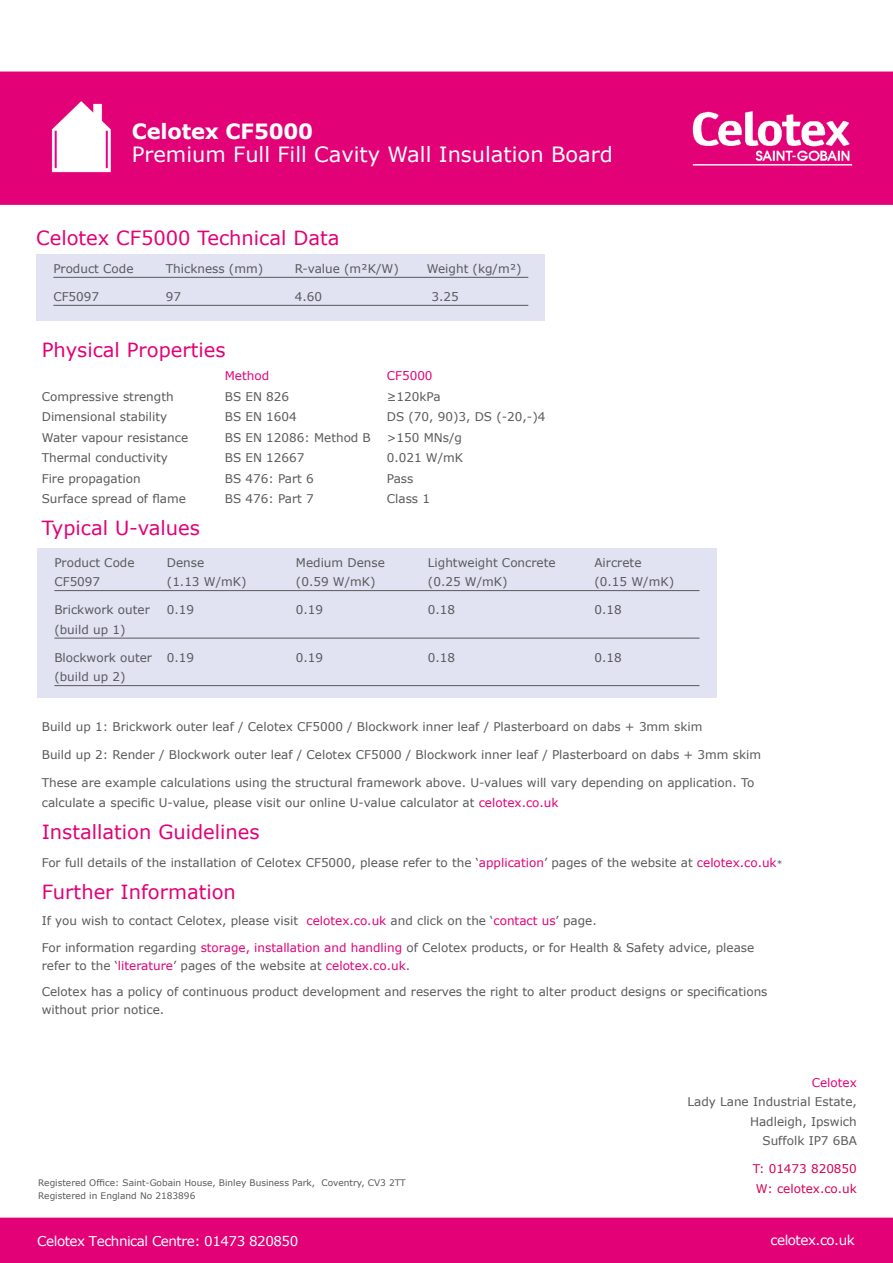
<style>
.page{position:relative;width:893px;height:1263px;background:#fff}
.page>*{position:absolute;margin:0;border:0;box-sizing:border-box;transform-origin:0 0}
.t1{font:21px "Verdana";color:#fff}
.t2{font:700 21px "Verdana";letter-spacing:-.01em;color:#fff}
.t3{font:19.5px "Verdana";color:#e20177}
.t4{font:13.5px "Verdana";letter-spacing:-.035em;color:#fff}
.t5{font:12px/19.5px "Verdana";color:#58595b}
.t6{font:12px/19.5px "Verdana";color:#d60057}
.t7{font:12px "Verdana";color:#e20177}
.t8{font:9px/13.5px "Verdana";color:#58595b}
.s1{color:#e20177}
.s2{font-size:9px}
</style>
<div class="page">
<div style="left:0;top:72px;width:893px;height:133px;background:#e20177"></div>
<img style="left:38px;top:87px;width:139px;height:99px">
<div style="left:0;top:1217px;width:893px;height:46px;background:#e20177"></div>
<div style="left:36px;top:254px;width:508px;height:66px;background:#e1e3f3"></div>
<hr style="left:53px;top:277px;width:475px;height:1px;background:#58595b">
<hr style="left:53px;top:305px;width:475px;height:1px;background:#58595b">
<div style="left:37px;top:548px;width:679px;height:149px;background:#e1e3f3"></div>
<hr style="left:54px;top:590px;width:645px;height:1px;background:#58595b">
<hr style="left:54px;top:638px;width:645px;height:1px;background:#58595b">
<hr style="left:54px;top:685px;width:645px;height:1px;background:#58595b">
<img style="left:673px;top:71px;width:198px;height:115px">
<h1 class="t2" style="left:132px;top:116px;width:183px">Celotex CF5000</h1>
<h1 class="t1" style="left:132px;top:140px;width:482px">Premium Full Fill Cavity Wall Insulation Board</h1>
<h2 class="t3" style="left:36px;top:225px;width:305px">Celotex CF5000 Technical Data</h2>
<p class="t5" style="left:53px;top:259px;width:82px">Product Code</p>
<p class="t5" style="left:166px;top:259px;width:99px">Thickness (mm)</p>
<p class="t5" style="left:295px;top:259px;width:106px">R-value (m²K/W)</p>
<p class="t5" style="left:427px;top:259px;width:96px">Weight (kg/m²)</p>
<p class="t5" style="left:53px;top:287px;width:47px">CF5097</p>
<p class="t5" style="left:166px;top:287px;width:17px">97</p>
<p class="t5" style="left:295px;top:287px;width:29px">4.60</p>
<p class="t5" style="left:431px;top:287px;width:29px">3.25</p>
<h2 class="t3" style="left:42px;top:336px;width:185px">Physical Properties</h2>
<p class="t7" style="left:225px;top:368px;width:46px">Method</p>
<p class="t7" style="left:387px;top:368px;width:47px">CF5000</p>
<p class="t5" style="left:42px;top:386px;width:133px">Compressive strength</p>
<p class="t5" style="left:225px;top:386px;width:66px">BS EN 826</p>
<p class="t5" style="left:387px;top:386px;width:55px">≥120kPa</p>
<p class="t5" style="left:42px;top:407px;width:127px">Dimensional stability</p>
<p class="t5" style="left:225px;top:407px;width:73px">BS EN 1604</p>
<p class="t5" style="left:387px;top:407px;width:160px">DS (70, 90)3, DS (-20,-)4</p>
<p class="t5" style="left:42px;top:427px;width:148px">Water vapour resistance</p>
<p class="t5" style="left:225px;top:427px;width:148px">BS EN 12086: Method B</p>
<p class="t5" style="left:387px;top:427px;width:77px">&gt;150 MNs/g</p>
<p class="t5" style="left:42px;top:448px;width:128px">Thermal conductivity</p>
<p class="t5" style="left:225px;top:448px;width:81px">BS EN 12667</p>
<p class="t5" style="left:387px;top:448px;width:78px">0.021 W/mK</p>
<p class="t5" style="left:42px;top:468px;width:100px">Fire propagation</p>
<p class="t5" style="left:225px;top:468px;width:91px">BS 476: Part 6</p>
<p class="t5" style="left:387px;top:468px;width:28px">Pass</p>
<p class="t5" style="left:42px;top:489px;width:146px">Surface spread of flame</p>
<p class="t5" style="left:225px;top:489px;width:91px">BS 476: Part 7</p>
<p class="t5" style="left:387px;top:489px;width:45px">Class 1</p>
<h2 class="t3" style="left:42px;top:515px;width:160px">Typical U-values</h2>
<p class="t5" style="left:54px;top:552px;width:82px">Product Code</p>
<p class="t5" style="left:167px;top:552px;width:39px">Dense</p>
<p class="t5" style="left:296px;top:552px;width:90px">Medium Dense</p>
<p class="t5" style="left:428px;top:552px;width:129px">Lightweight Concrete</p>
<p class="t5" style="left:594px;top:552px;width:49px">Aircrete</p>
<p class="t5" style="left:54px;top:572px;width:47px">CF5097</p>
<p class="t5" style="left:167px;top:572px;width:81px">(1.13 W/mK)</p>
<p class="t5" style="left:296px;top:572px;width:81px">(0.59 W/mK)</p>
<p class="t5" style="left:428px;top:572px;width:81px">(0.25 W/mK)</p>
<p class="t5" style="left:594px;top:572px;width:81px">(0.15 W/mK)</p>
<p class="t5" style="left:54px;top:600px;width:97px">Brickwork outer</p>
<p class="t5" style="left:167px;top:600px;width:29px">0.19</p>
<p class="t5" style="left:296px;top:600px;width:29px">0.19</p>
<p class="t5" style="left:428px;top:600px;width:29px">0.18</p>
<p class="t5" style="left:594px;top:600px;width:29px">0.18</p>
<p class="t5" style="left:54px;top:619px;width:73px">(build up 1)</p>
<p class="t5" style="left:54px;top:647px;width:141px">Blockwork outer 0.19</p>
<p class="t5" style="left:296px;top:647px;width:29px">0.19</p>
<p class="t5" style="left:428px;top:647px;width:29px">0.18</p>
<p class="t5" style="left:594px;top:647px;width:29px">0.18</p>
<p class="t5" style="left:54px;top:667px;width:73px">(build up 2)</p>
<p class="t5" style="left:42px;top:717px;width:662px">Build up 1: Brickwork outer leaf / Celotex CF5000 / Blockwork inner leaf / Plasterboard on dabs + 3mm skim</p>
<p class="t5" style="left:42px;top:745px;width:721px">Build up 2: Render / Blockwork outer leaf / Celotex CF5000 / Blockwork inner leaf / Plasterboard on dabs + 3mm skim</p>
<p class="t5" style="left:42px;top:773px;width:714px">These are example calculations using the structural framework above. U-values will vary depending on application. To calculate a specific U-value, please visit our online U-value calculator at <span class="s1">celotex.co.uk</span></p>
<h2 class="t3" style="left:42px;top:818px;width:219px">Installation Guidelines</h2>
<p class="t5" style="left:42px;top:852px;width:742px">For full details of the installation of Celotex CF5000, please refer to the ‘<span class="s1">application</span>’ pages of the website at <span class="s1">celotex.co.uk</span><span class="s2">*</span></p>
<h2 class="t3" style="left:42px;top:878px;width:196px">Further Information</h2>
<p class="t5" style="left:42px;top:911px;width:556px">If you wish to contact Celotex, please visit <span class="s1">celotex.co.uk</span> and click on the ‘<span class="s1">contact us</span>’ page.</p>
<p class="t5" style="left:42px;top:938px;width:714px;line-height:18px">For information regarding <span class="s1">storage, installation and handling</span> of Celotex products, or for Health &amp; Safety advice, please refer to the ‘<span class="s1">literature</span>’ pages of the website at <span class="s1">celotex.co.uk</span>.</p>
<p class="t5" style="left:42px;top:982px;width:727px;line-height:18px">Celotex has a policy of continuous product development and reserves the right to alter product designs or specifications without prior notice.</p>
<p class="t8" style="left:38px;top:1176px;width:369px">Registered Office: Saint-Gobain House, Binley Business Park, Coventry, CV3 2TT<br>Registered in England No 2183896</p>
<p class="t7" style="left:812px;top:1074px;width:47px">Celotex</p>
<p class="t5" style="left:687px;top:1092px;width:171px;text-align:right">Lady Lane Industrial Estate,<br>Hadleigh, Ipswich<br>Suffolk IP7 6BA</p>
<p class="t6" style="left:753px;top:1159px;width:106px">T: 01473 820850<br>W: celotex.co.uk</p>
<p class="t4" style="left:37px;top:1232px;width:262px">Celotex Technical Centre: 01473 820850</p>
<p class="t4" style="left:770px;top:1231px;width:86px">celotex.co.uk</p>
</div>
